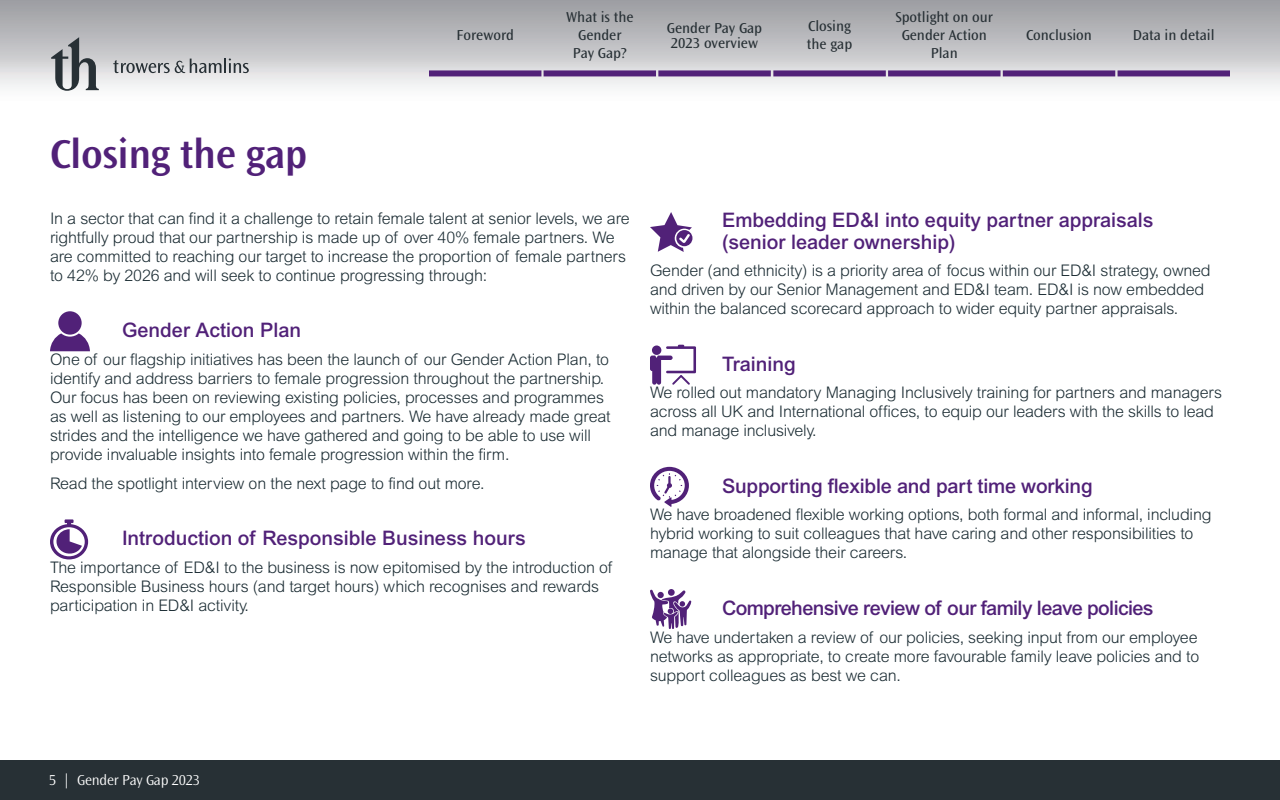
<style>
.page{position:relative;width:1280px;height:800px;background:#fff}
.page>*{position:absolute;margin:0;border:0;box-sizing:border-box;transform-origin:0 0}
.Page_title{font:600 42px "Ocean Sans Std";letter-spacing:-.01em;color:#512178}
.Sub_Heading{font:500 20px/22px "Arial MT Std";color:#512178}
.Sub_Heading-2{font:500 20px "Arial MT Std";letter-spacing:-.03em;color:#512178}
.Body{font:300 16px/19px "Arial MT Std";letter-spacing:-.01em;color:#1b2c33}
.t1{font:15px/18px "Ocean Sans Std";color:#273035;text-align:center}
.t2{font:300 15px "Ocean Sans Std";letter-spacing:-.01em;color:#fff}
</style>
<div class="page">
<div style="left:0;top:760px;width:1280px;height:40px;background:#273035"></div>
<div style="left:58px;top:311px;width:24px;height:24px;background:#512178;border-radius:50%"></div>
<svg style="left:50px;top:333px;width:40px;height:18px"></svg>
<svg style="left:50px;top:519px;width:38px;height:40px"></svg>
<svg style="left:650px;top:212px;width:42px;height:40px"></svg>
<svg style="left:650px;top:345px;width:46px;height:40px"></svg>
<svg style="left:650px;top:467px;width:39px;height:40px"></svg>
<svg style="left:650px;top:590px;width:41px;height:39px"></svg>
<div style="left:0;top:0;width:1280px;height:122px;background:linear-gradient(to bottom,#9a9a9f,#fff)"></div>
<svg style="left:51px;top:37px;width:48px;height:54px;background:#969a9d"></svg>
<svg style="left:113px;top:58px;width:136px;height:15px;background:#a9abae"></svg>
<div style="left:544px;top:70px;width:112px;height:6px;background:#512178"></div>
<div style="left:429px;top:70px;width:112px;height:6px;background:#512178"></div>
<div style="left:658px;top:70px;width:113px;height:6px;background:#512178"></div>
<div style="left:773px;top:70px;width:113px;height:6px;background:#512178"></div>
<div style="left:1003px;top:70px;width:112px;height:6px;background:#512178"></div>
<div style="left:888px;top:70px;width:113px;height:6px;background:#512178"></div>
<div style="left:1118px;top:70px;width:112px;height:6px;background:#512178"></div>
<p class="t1" style="left:566px;top:9px;width:69px">What is the<br>Gender<br>Pay Gap?</p>
<p class="t1" style="left:895px;top:9px;width:99px">Spotlight on our<br>Gender Action<br>Plan</p>
<p class="t1" style="left:456px;top:27px;width:59px">Foreword</p>
<p class="t1" style="left:667px;top:20px;width:97px;line-height:15.5px;text-align:left">Gender Pay Gap<br>2023 overview</p>
<p class="t1" style="left:807px;top:18px;width:47px;text-align:left">Closing the gap</p>
<p class="t1" style="left:1026px;top:27px;width:67px">Conclusion</p>
<p class="t1" style="left:1133px;top:27px;width:83px">Data in detail</p>
<p class="Page_title" style="left:50px;top:131px;width:259px">Closing the gap</p>
<p class="Body" style="left:50px;top:208px;width:581px">In a sector that can find it a challenge to retain female talent at senior levels, we are rightfully proud that our partnership is made up of over 40% female partners. We are committed to reaching our target to increase the proportion of female partners to 42% by 2026 and will seek to continue progressing through:</p>
<p class="Sub_Heading" style="left:122px;top:319px;width:181px">Gender Action Plan</p>
<p class="Body" style="left:50px;top:350px;width:562px">One of our flagship initiatives has been the launch of our Gender Action Plan, to identify and address barriers to female progression throughout the partnership.<br>Our focus has been on reviewing existing policies, processes and programmes as well as listening to our employees and partners. We have already made great strides and the intelligence we have gathered and going to be able to use will provide invaluable insights into female progression within the firm.</p>
<p class="Body" style="left:50px;top:474px;width:436px">Read the spotlight interview on the next page to find out more.</p>
<p class="Sub_Heading" style="left:122px;top:527px;width:405px">Introduction of Responsible Business hours</p>
<p class="Body" style="left:50px;top:558px;width:564px">The importance of ED&amp;I to the business is now epitomised by the introduction of<br>Responsible Business hours (and target hours) which recognises and rewards participation in ED&amp;I activity.</p>
<p class="Sub_Heading" style="left:722px;top:208px;width:433px">Embedding ED&amp;I into equity partner appraisals (senior leader ownership)</p>
<p class="Body" style="left:650px;top:261px;width:562px">Gender (and ethnicity) is a priority area of focus within our ED&amp;I strategy, owned and driven by our Senior Management and ED&amp;I team. ED&amp;I is now embedded within the balanced scorecard approach to wider equity partner appraisals.</p>
<p class="Sub_Heading" style="left:722px;top:353px;width:75px">Training</p>
<p class="Body" style="left:650px;top:383px;width:574px">We rolled out mandatory Managing Inclusively training for partners and managers across all UK and International offices, to equip our leaders with the skills to lead and manage inclusively.</p>
<p class="Sub_Heading" style="left:722px;top:475px;width:372px">Supporting flexible and part time working</p>
<p class="Body" style="left:650px;top:505px;width:563px">We have broadened flexible working options, both formal and informal, including hybrid working to suit colleagues that have caring and other responsibilities to manage that alongside their careers.</p>
<p class="Sub_Heading-2" style="left:722px;top:596px;width:433px">Comprehensive review of our family leave policies</p>
<p class="Body" style="left:650px;top:627px;width:551px;text-align:justify">We have undertaken a review of our policies, seeking input from our employee networks as appropriate, to create more favourable family leave policies and to support colleagues as best we can.</p>
<p class="t2" style="left:49px;top:772px;width:153px">5 | Gender Pay Gap 2023</p>
</div>
